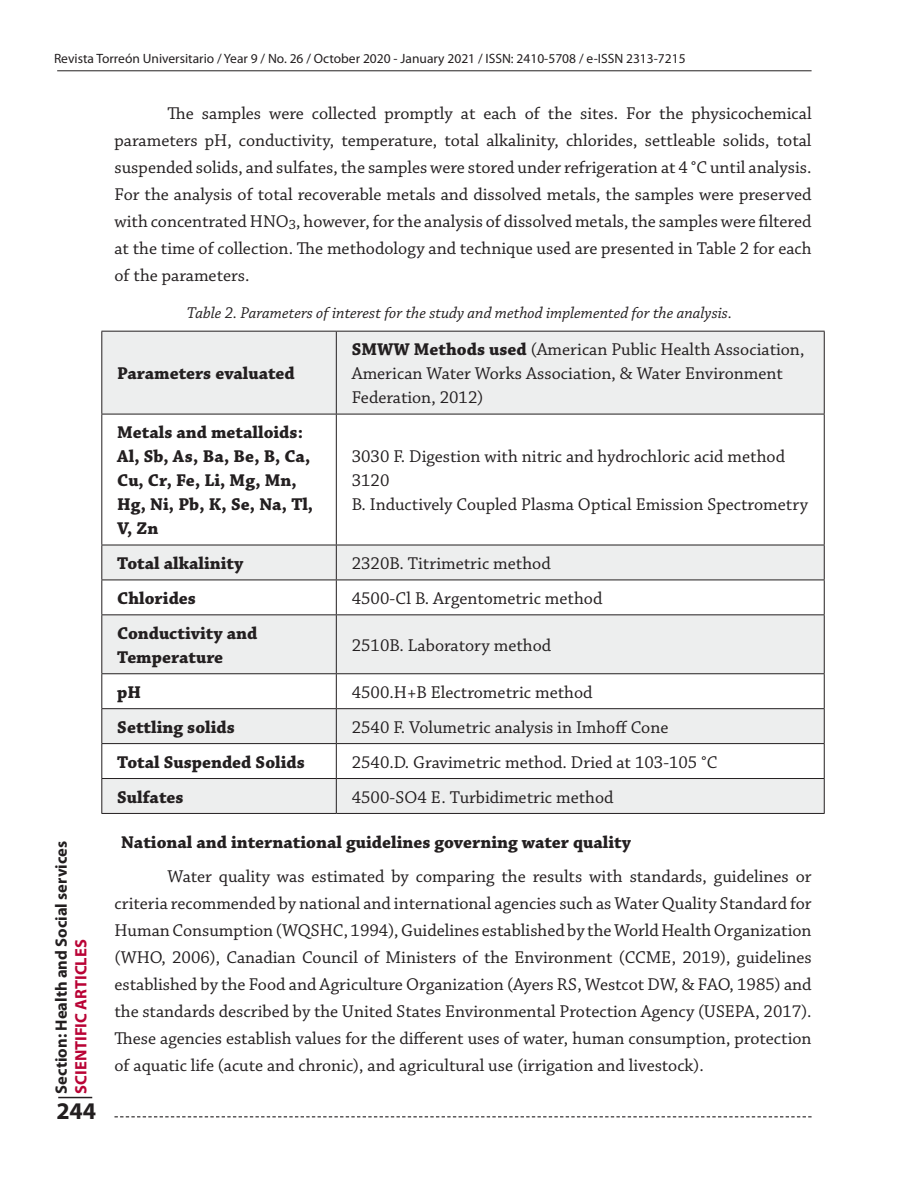
<style>
.page{position:relative;width:918px;height:1188px;background:#fff}
.page>*{position:absolute;margin:0;border:0;box-sizing:border-box;transform-origin:0 0}
.t1{font:700 24px "Myriad Pro";color:#231f20}
.TablasTexto{font:18px/27px "Chaparral Pro";color:#231f20;text-align:justify}
.TablasTexto-2{font:700 18px/24px "Chaparral Pro";color:#231f20}
.SubTitulo{font:700 18px "Chaparral Pro";color:#231f20}
.t2{font:italic 16.5px "Chaparral Pro";color:#231f20}
.t3{font:700 16.5px "Myriad Pro";color:#231f20}
.t4{font:700 16.5px "Myriad Pro";color:#b90335}
.t5{font:13.5px "Myriad Pro";color:#231f20}
.s1{font-weight:700}
</style>
<div class="page">
<svg style="left:102px;top:332px;width:722px;height:481px;fill:#edeeee"></svg>
<hr style="left:101px;top:331px;width:235px;height:1px;background:#231f20">
<hr style="left:101px;top:332px;width:1px;height:82px;background:#231f20">
<hr style="left:336px;top:331px;width:489px;height:1px;background:#231f20">
<hr style="left:336px;top:332px;width:1px;height:82px;background:#231f20">
<hr style="left:824px;top:332px;width:1px;height:82px;background:#231f20">
<hr style="left:101px;top:414px;width:235px;height:1px;background:#231f20">
<hr style="left:101px;top:414px;width:1px;height:131px;background:#231f20">
<hr style="left:336px;top:414px;width:489px;height:1px;background:#231f20">
<hr style="left:336px;top:414px;width:1px;height:131px;background:#231f20">
<hr style="left:824px;top:414px;width:1px;height:131px;background:#231f20">
<hr style="left:101px;top:545px;width:235px;height:1px;background:#231f20">
<hr style="left:101px;top:545px;width:1px;height:35px;background:#231f20">
<hr style="left:336px;top:545px;width:489px;height:1px;background:#231f20">
<hr style="left:336px;top:545px;width:1px;height:35px;background:#231f20">
<hr style="left:824px;top:545px;width:1px;height:35px;background:#231f20">
<hr style="left:101px;top:580px;width:235px;height:1px;background:#231f20">
<hr style="left:101px;top:580px;width:1px;height:34px;background:#231f20">
<hr style="left:336px;top:580px;width:489px;height:1px;background:#231f20">
<hr style="left:336px;top:580px;width:1px;height:34px;background:#231f20">
<hr style="left:824px;top:580px;width:1px;height:34px;background:#231f20">
<hr style="left:101px;top:614px;width:235px;height:1px;background:#231f20">
<hr style="left:101px;top:615px;width:1px;height:58px;background:#231f20">
<hr style="left:336px;top:614px;width:489px;height:1px;background:#231f20">
<hr style="left:336px;top:615px;width:1px;height:58px;background:#231f20">
<hr style="left:824px;top:615px;width:1px;height:58px;background:#231f20">
<hr style="left:101px;top:673px;width:235px;height:1px;background:#231f20">
<hr style="left:101px;top:674px;width:1px;height:34px;background:#231f20">
<hr style="left:336px;top:673px;width:489px;height:1px;background:#231f20">
<hr style="left:336px;top:674px;width:1px;height:34px;background:#231f20">
<hr style="left:824px;top:674px;width:1px;height:34px;background:#231f20">
<hr style="left:101px;top:708px;width:235px;height:1px;background:#231f20">
<hr style="left:101px;top:709px;width:1px;height:34px;background:#231f20">
<hr style="left:336px;top:708px;width:489px;height:1px;background:#231f20">
<hr style="left:336px;top:709px;width:1px;height:34px;background:#231f20">
<hr style="left:824px;top:709px;width:1px;height:34px;background:#231f20">
<hr style="left:101px;top:743px;width:235px;height:1px;background:#231f20">
<hr style="left:101px;top:744px;width:1px;height:34px;background:#231f20">
<hr style="left:336px;top:743px;width:489px;height:1px;background:#231f20">
<hr style="left:336px;top:744px;width:1px;height:34px;background:#231f20">
<hr style="left:824px;top:744px;width:1px;height:34px;background:#231f20">
<hr style="left:101px;top:778px;width:235px;height:1px;background:#231f20">
<hr style="left:101px;top:779px;width:1px;height:34px;background:#231f20">
<hr style="left:101px;top:813px;width:235px;height:1px;background:#231f20">
<hr style="left:336px;top:778px;width:489px;height:1px;background:#231f20">
<hr style="left:336px;top:779px;width:1px;height:34px;background:#231f20">
<hr style="left:824px;top:779px;width:1px;height:34px;background:#231f20">
<hr style="left:336px;top:813px;width:489px;height:1px;background:#231f20">
<hr style="left:57px;top:70px;width:755px;height:1px;background:#231f20">
<hr style="left:58px;top:1097px;width:34px;height:1px;background:#231f20">
<svg style="left:114px;top:1116px;width:698px;height:1px"></svg>
<p class="t5" style="left:54px;top:50px;width:633px">Revista Torreón Universitario / Year 9 / No. 26 / October 2020 - January 2021 / ISSN: 2410-5708 / e-ISSN 2313-7215</p>
<p class="TablasTexto" style="left:114px;top:101px;width:699px;text-indent:53px">The samples were collected promptly at each of the sites. For the physicochemical parameters pH, conductivity, temperature, total alkalinity, chlorides, settleable solids, total suspended solids, and sulfates, the samples were stored under refrigeration at 4 °C until analysis.<br>For the analysis of total recoverable metals and dissolved metals, the samples were preserved with concentrated HNO<sub>3</sub>, however, for the analysis of dissolved metals, the samples were filtered at the time of collection. The methodology and technique used are presented in Table 2 for each of the parameters.</p>
<p class="t2" style="left:187px;top:304px;width:547px">Table 2. Parameters of interest for the study and method implemented for the analysis.</p>
<p class="TablasTexto-2" style="left:117px;top:362px;width:179px">Parameters evaluated</p>
<p class="TablasTexto" style="left:352px;top:338px;width:454px;line-height:24px;text-align:left"><span class="s1">SMWW Methods used</span> (American Public Health Association,<br>American Water Works Association, &amp; Water Environment<br>Federation, 2012)</p>
<p class="TablasTexto-2" style="left:117px;top:421px;width:187px">Metals and metalloids:</p>
<p class="TablasTexto-2" style="left:117px;top:445px;width:198px">Al, Sb, As, Ba, Be, B, Ca,<br>Cu, Cr, Fe, Li, Mg, Mn,<br>Hg, Ni, Pb, K, Se, Na, Tl,<br>V, Zn</p>
<p class="TablasTexto" style="left:352px;top:445px;width:435px;line-height:24px">3030 F. Digestion with nitric and hydrochloric acid method<br>3120</p>
<p class="TablasTexto" style="left:352px;top:492px;width:458px">B. Inductively Coupled Plasma Optical Emission Spectrometry</p>
<p class="t3" style="left:50px;top:1094px;width:254px;rotate:-90deg">Section: Health and Social services</p>
<p class="t4" style="left:70px;top:1094px;width:156px;rotate:-90deg">SCIENTIFIC ARTICLES</p>
<h1 class="t1" style="left:56px;top:1095px;width:41px">244</h1>
<p class="TablasTexto-2" style="left:117px;top:552px;width:128px">Total alkalinity</p>
<p class="TablasTexto" style="left:352px;top:551px;width:201px">2320B. Titrimetric method</p>
<p class="TablasTexto-2" style="left:117px;top:587px;width:80px">Chlorides</p>
<p class="TablasTexto" style="left:352px;top:586px;width:252px">4500-Cl B. Argentometric method</p>
<p class="TablasTexto-2" style="left:117px;top:622px;width:142px">Conductivity and</p>
<p class="TablasTexto-2" style="left:117px;top:646px;width:108px">Temperature</p>
<p class="TablasTexto" style="left:352px;top:632px;width:201px">2510B. Laboratory method</p>
<p class="TablasTexto-2" style="left:117px;top:681px;width:25px">pH</p>
<p class="TablasTexto" style="left:352px;top:679px;width:242px">4500.H+B Electrometric method</p>
<p class="TablasTexto-2" style="left:117px;top:716px;width:119px">Settling solids</p>
<p class="TablasTexto" style="left:352px;top:714px;width:318px">2540 F. Volumetric analysis in Imhoff Cone</p>
<p class="TablasTexto-2" style="left:117px;top:751px;width:189px">Total Suspended Solids</p>
<p class="TablasTexto" style="left:352px;top:749px;width:367px">2540.D. Gravimetric method. Dried at 103-105 °C</p>
<p class="TablasTexto-2" style="left:117px;top:786px;width:68px">Sulfates</p>
<p class="TablasTexto" style="left:352px;top:784px;width:263px">4500-SO4 E. Turbidimetric method</p>
<p class="SubTitulo" style="left:121px;top:832px;width:511px">National and international guidelines governing water quality</p>
<p class="TablasTexto" style="left:114px;top:864px;width:699px;text-indent:53px">Water quality was estimated by comparing the results with standards, guidelines or criteria recommended by national and international agencies such as Water Quality Standard for Human Consumption (WQSHC, 1994), Guidelines established by the World Health Organization (WHO, 2006), Canadian Council of Ministers of the Environment (CCME, 2019), guidelines established by the Food and Agriculture Organization (Ayers RS, Westcot DW, &amp; FAO, 1985) and the standards described by the United States Environmental Protection Agency (USEPA, 2017).<br>These agencies establish values for the different uses of water, human consumption, protection of aquatic life (acute and chronic), and agricultural use (irrigation and livestock).</p>
</div>
